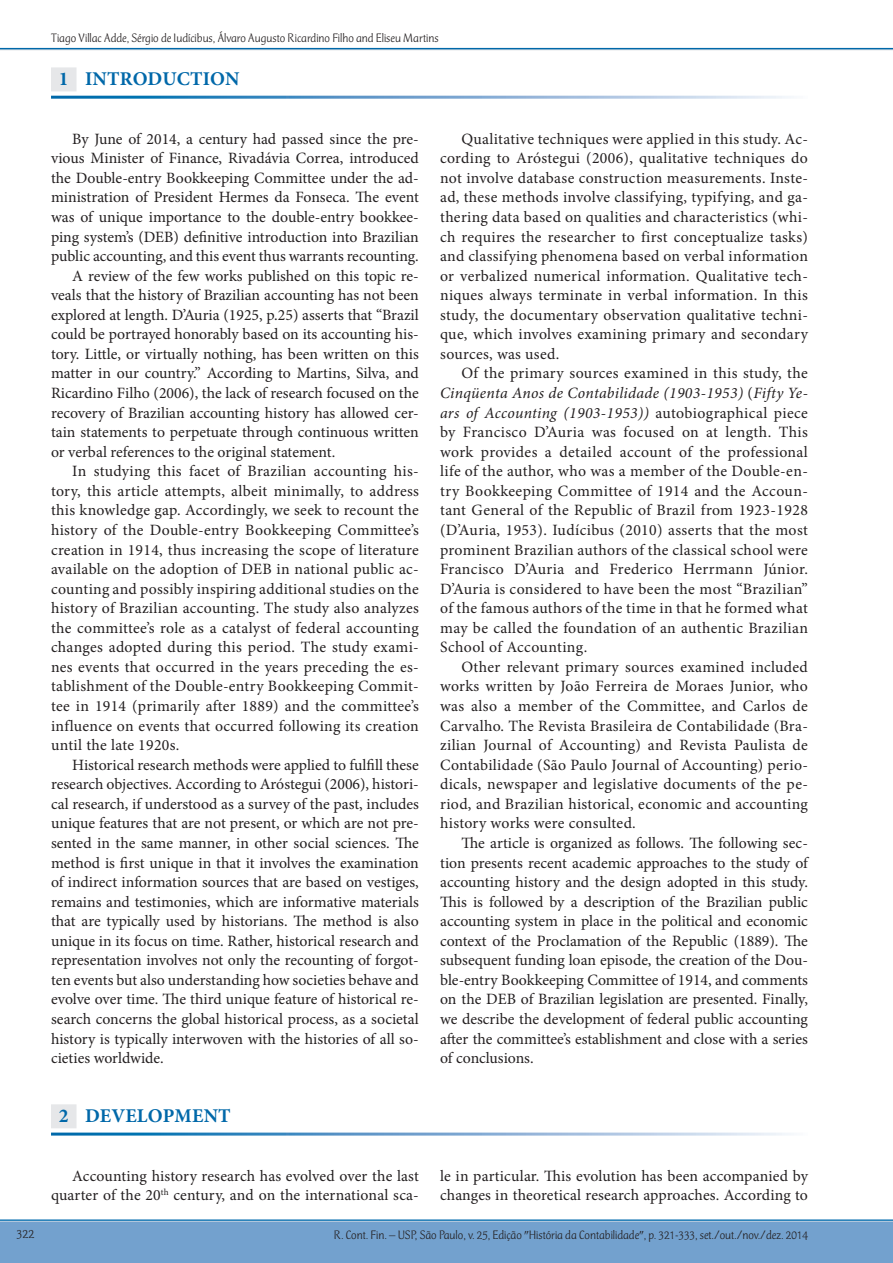
<style>
.page{position:relative;width:893px;height:1263px;background:#fff}
.page>*{position:absolute;margin:0;border:0;box-sizing:border-box;transform-origin:0 0}
._02-Sub-Peso_1{font:700 19.5px "Minion Pro";letter-spacing:.01em;color:#0068a9}
._02-Text-miolo{font:15.75px/19.5px "Minion Pro";letter-spacing:.005em;color:#231f20;text-align:justify}
.t1{font:300 13.5px "CT Mercurius Std";color:#231f20}
._00-Pag-Mestra_-_Dir{font:300 12.75px "CT Mercurius Std";color:#231f20}
.s1{font-style:italic}
</style>
<div class="page">
<hr style="left:0;top:49px;width:893px;height:1px;background:#e6e7e9">
<hr style="left:0;top:48px;width:893px;height:1px;background:#0068a9">
<div style="left:0;top:1221px;width:893px;height:42px;background:#73a1ce"></div>
<hr style="left:0;top:1219px;width:893px;height:2px;background:#1c7bb7">
<div style="left:51px;top:67px;width:26px;height:24px;background:#e6e7e9"></div>
<div style="left:51px;top:1104px;width:26px;height:24px;background:#e6e7e9"></div>
<p class="_00-Pag-Mestra_-_Dir" style="left:51px;top:32px;width:389px">Tiago Villac Adde, Sérgio de Iudícibus, Álvaro Augusto Ricardino Filho and Eliseu Martins</p>
<p class="_02-Sub-Peso_1" style="left:59px;top:65px;width:182px">1 INTRODUCTION</p>
<p class="_02-Text-miolo" style="left:51px;top:129px;width:369px;text-indent:21px">By June of 2014, a century had passed since the pre&shy;vious Minister of Finance, Rivadávia Correa, introduced the Double-entry Bookkeeping Committee under the ad&shy;ministration of President Hermes da Fonseca. The event was of unique importance to the double-entry bookkee&shy;ping system’s (DEB) definitive introduction into Brazilian public accounting, and this event thus warrants recounting.</p>
<p class="_02-Text-miolo" style="left:51px;top:266px;width:369px;text-indent:21px">A review of the few works published on this topic re&shy;veals that the history of Brazilian accounting has not been explored at length. D’Auria (1925, p.25) asserts that “Brazil could be portrayed honorably based on its accounting his&shy;tory. Little, or virtually nothing, has been written on this matter in our country.” According to Martins, Silva, and Ricardino Filho (2006), the lack of research focused on the recovery of Brazilian accounting history has allowed cer&shy;tain statements to perpetuate through continuous written or verbal references to the original statement.</p>
<p class="_02-Text-miolo" style="left:51px;top:462px;width:369px;text-indent:21px">In studying this facet of Brazilian accounting his&shy;tory, this article attempts, albeit minimally, to address this knowledge gap. Accordingly, we seek to recount the history of the Double-entry Bookkeeping Committee’s creation in 1914, thus increasing the scope of literature available on the adoption of DEB in national public ac&shy;counting and possibly inspiring additional studies on the history of Brazilian accounting. The study also analyzes the committee’s role as a catalyst of federal accounting changes adopted during this period. The study exami&shy;nes events that occurred in the years preceding the es&shy;tablishment of the Double-entry Bookkeeping Commit&shy;tee in 1914 (primarily after 1889) and the committee’s influence on events that occurred following its creation until the late 1920s.</p>
<p class="_02-Text-miolo" style="left:51px;top:755px;width:369px;text-indent:21px">Historical research methods were applied to fulfill these research objectives. According to Aróstegui (2006), histori&shy;cal research, if understood as a survey of the past, includes unique features that are not present, or which are not pre&shy;sented in the same manner, in other social sciences. The method is first unique in that it involves the examination of indirect information sources that are based on vestiges, remains and testimonies, which are informative materials that are typically used by historians. The method is also unique in its focus on time. Rather, historical research and representation involves not only the recounting of forgot&shy;ten events but also understanding how societies behave and evolve over time. The third unique feature of historical re&shy;search concerns the global historical process, as a societal history is typically interwoven with the histories of all so&shy;cieties worldwide.</p>
<p class="_02-Sub-Peso_1" style="left:59px;top:1102px;width:173px">2 DEVELOPMENT</p>
<p class="_02-Text-miolo" style="left:440px;top:129px;width:369px;text-indent:21px">Qualitative techniques were applied in this study. Ac&shy;cording to Aróstegui (2006), qualitative techniques do not involve database construction measurements. Inste&shy;ad, these methods involve classifying, typifying, and ga&shy;thering data based on qualities and characteristics (whi&shy;ch requires the researcher to first conceptualize tasks) and classifying phenomena based on verbal information or verbalized numerical information. Qualitative tech&shy;niques always terminate in verbal information. In this study, the documentary observation qualitative techni&shy;que, which involves examining primary and secondary sources, was used.</p>
<p class="_02-Text-miolo" style="left:440px;top:364px;width:369px;text-indent:21px">Of the primary sources examined in this study, the <span class="s1">Cinqüenta Anos de Contabilidade (1903-1953)</span> (<span class="s1">Fifty Ye&shy;ars of Accounting (1903-1953))</span> autobiographical piece by Francisco D’Auria was focused on at length. This work provides a detailed account of the professional life of the author, who was a member of the Double-en&shy;try Bookkeeping Committee of 1914 and the Accoun&shy;tant General of the Republic of Brazil from 1923-1928 (D’Auria, 1953). Iudícibus (2010) asserts that the most prominent Brazilian authors of the classical school were Francisco D’Auria and Frederico Herrmann Júnior.<br>D’Auria is considered to have been the most “Brazilian” of the famous authors of the time in that he formed what may be called the foundation of an authentic Brazilian School of Accounting.</p>
<p class="_02-Text-miolo" style="left:440px;top:657px;width:369px;text-indent:21px">Other relevant primary sources examined included works written by João Ferreira de Moraes Junior, who was also a member of the Committee, and Carlos de Carvalho. The Revista Brasileira de Contabilidade (Bra&shy;zilian Journal of Accounting) and Revista Paulista de Contabilidade (São Paulo Journal of Accounting) perio&shy;dicals, newspaper and legislative documents of the pe&shy;riod, and Brazilian historical, economic and accounting history works were consulted.</p>
<p class="_02-Text-miolo" style="left:440px;top:833px;width:369px;text-indent:21px">The article is organized as follows. The following sec&shy;tion presents recent academic approaches to the study of accounting history and the design adopted in this study.<br>This is followed by a description of the Brazilian public accounting system in place in the political and economic context of the Proclamation of the Republic (1889). The subsequent funding loan episode, the creation of the Dou&shy;ble-entry Bookkeeping Committee of 1914, and comments on the DEB of Brazilian legislation are presented. Finally, we describe the development of federal public accounting after the committee’s establishment and close with a series of conclusions.</p>
<p class="_02-Text-miolo" style="left:51px;top:1166px;width:369px;text-align:right">Accounting history research has evolved over the last quarter of the 20<sup>th</sup> century, and on the international sca-</p>
<p class="_02-Text-miolo" style="left:440px;top:1166px;width:369px">le in particular. This evolution has been accompanied by changes in theoretical research approaches. According to</p>
<p class="t1" style="left:17px;top:1227px;width:19px">322</p>
<p class="_00-Pag-Mestra_-_Dir" style="left:334px;top:1228px;width:476px">R. Cont. Fin. – USP, São Paulo, v. 25, Edição "História da Contabilidade", p. 321-333, set./out./nov./dez. 2014</p>
</div>
